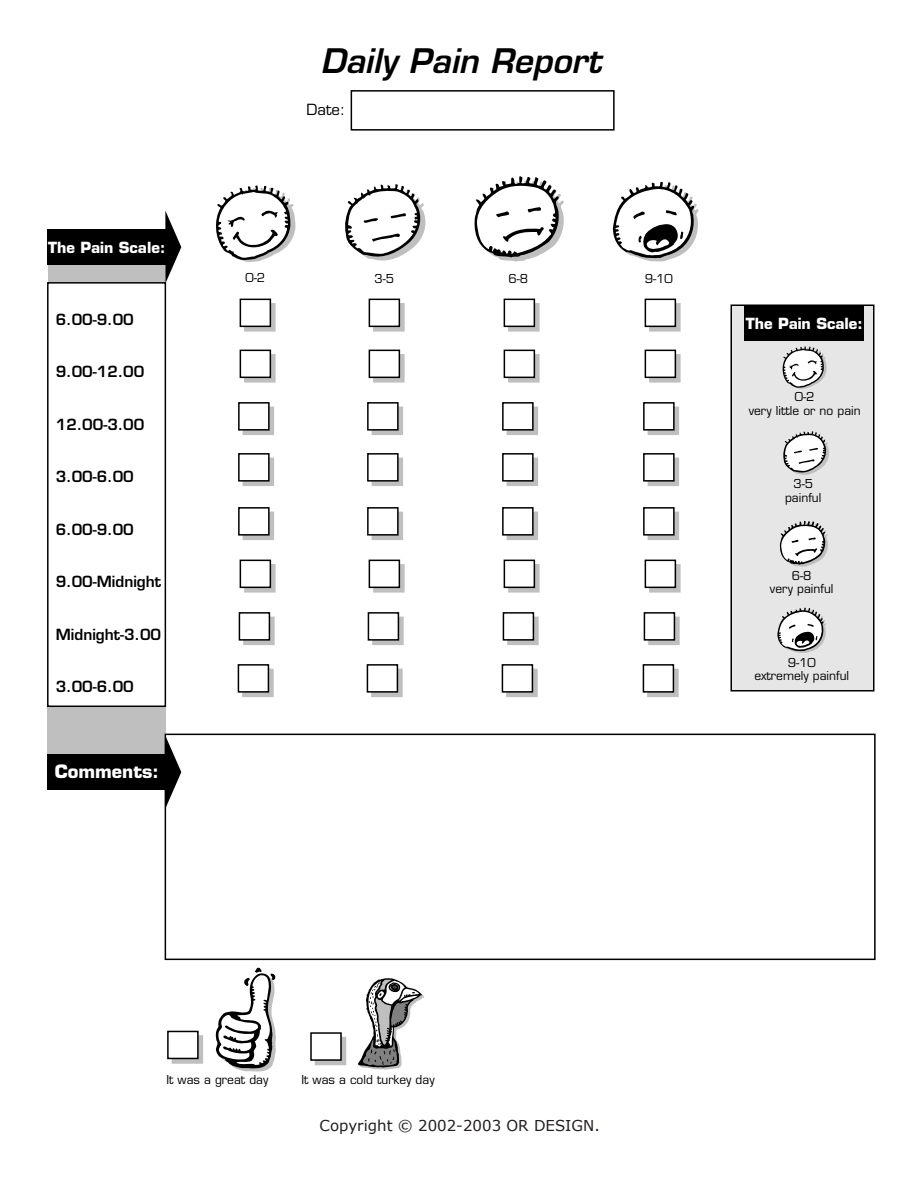
<style>
.page{position:relative;width:918px;height:1188px;background:#fff}
.page>*{position:absolute;margin:0;border:0;box-sizing:border-box;transform-origin:0 0}
.t1{font:italic 600 33px "Eurostile";color:#000}
.t2{font:700 18px "Eurostile";color:#fff}
.t3{font:600 15px "Eurostile";color:#000}
.t4{font:15px "Verdana";color:#231f20}
.t5{font:700 15px "Eurostile";color:#fff}
.t6{font:15px "Eurostile";color:#000}
.t7{font:12px/13.5px "Eurostile";color:#000;text-align:center}
</style>
<div class="page">
<div style="left:47px;top:698px;width:118px;height:68px;background:#bfbfbf"></div>
<div style="left:165px;top:734px;width:711px;height:226px;background:#fff;border:2px solid #000"></div>
<div style="left:48px;top:257px;width:117px;height:27px;background:#bfbfbf"></div>
<div style="left:351px;top:90px;width:264px;height:41px;border:2px solid #000"></div>
<div style="left:47px;top:229px;width:120px;height:36px;background:#000"></div>
<svg style="left:165px;top:211px;width:16px;height:73px"></svg>
<div style="left:47px;top:754px;width:120px;height:36px;background:#000"></div>
<svg style="left:165px;top:736px;width:16px;height:73px"></svg>
<svg style="left:244px;top:354px;width:32px;height:29px"></svg>
<div style="left:240px;top:350px;width:31px;height:28px;background:#fff;border:2px solid #000"></div>
<svg style="left:373px;top:354px;width:32px;height:29px"></svg>
<div style="left:369px;top:350px;width:31px;height:28px;background:#fff;border:2px solid #000"></div>
<svg style="left:508px;top:354px;width:32px;height:29px"></svg>
<div style="left:504px;top:350px;width:31px;height:28px;background:#fff;border:2px solid #000"></div>
<svg style="left:649px;top:354px;width:32px;height:29px"></svg>
<div style="left:645px;top:350px;width:31px;height:28px;background:#fff;border:2px solid #000"></div>
<div style="left:243px;top:407px;width:31px;height:28px;background:#bfbfbf"></div>
<div style="left:238px;top:402px;width:32px;height:29px;background:#fff;border:2px solid #000"></div>
<div style="left:372px;top:407px;width:31px;height:28px;background:#bfbfbf"></div>
<div style="left:367px;top:402px;width:32px;height:29px;background:#fff;border:2px solid #000"></div>
<div style="left:507px;top:407px;width:31px;height:28px;background:#bfbfbf"></div>
<div style="left:502px;top:402px;width:32px;height:29px;background:#fff;border:2px solid #000"></div>
<div style="left:648px;top:407px;width:31px;height:28px;background:#bfbfbf"></div>
<div style="left:643px;top:402px;width:32px;height:29px;background:#fff;border:2px solid #000"></div>
<div style="left:243px;top:458px;width:31px;height:28px;background:#bfbfbf"></div>
<div style="left:238px;top:453px;width:32px;height:29px;background:#fff;border:2px solid #000"></div>
<div style="left:372px;top:458px;width:31px;height:28px;background:#bfbfbf"></div>
<div style="left:367px;top:453px;width:32px;height:29px;background:#fff;border:2px solid #000"></div>
<div style="left:507px;top:458px;width:31px;height:28px;background:#bfbfbf"></div>
<div style="left:502px;top:453px;width:32px;height:29px;background:#fff;border:2px solid #000"></div>
<div style="left:648px;top:458px;width:31px;height:28px;background:#bfbfbf"></div>
<div style="left:643px;top:453px;width:32px;height:29px;background:#fff;border:2px solid #000"></div>
<div style="left:243px;top:512px;width:31px;height:28px;background:#bfbfbf"></div>
<div style="left:238px;top:507px;width:32px;height:29px;background:#fff;border:2px solid #000"></div>
<div style="left:372px;top:512px;width:31px;height:28px;background:#bfbfbf"></div>
<div style="left:367px;top:507px;width:32px;height:29px;background:#fff;border:2px solid #000"></div>
<div style="left:507px;top:512px;width:31px;height:28px;background:#bfbfbf"></div>
<div style="left:502px;top:507px;width:32px;height:29px;background:#fff;border:2px solid #000"></div>
<div style="left:648px;top:512px;width:31px;height:28px;background:#bfbfbf"></div>
<div style="left:643px;top:507px;width:32px;height:29px;background:#fff;border:2px solid #000"></div>
<svg style="left:244px;top:564px;width:32px;height:29px"></svg>
<div style="left:240px;top:560px;width:31px;height:28px;background:#fff;border:2px solid #000"></div>
<svg style="left:373px;top:564px;width:32px;height:29px"></svg>
<div style="left:369px;top:560px;width:31px;height:28px;background:#fff;border:2px solid #000"></div>
<svg style="left:508px;top:564px;width:32px;height:29px"></svg>
<div style="left:504px;top:560px;width:31px;height:28px;background:#fff;border:2px solid #000"></div>
<svg style="left:649px;top:564px;width:32px;height:29px"></svg>
<div style="left:645px;top:560px;width:31px;height:28px;background:#fff;border:2px solid #000"></div>
<svg style="left:243px;top:617px;width:32px;height:28px"></svg>
<div style="left:239px;top:612px;width:31px;height:29px;background:#fff;border:2px solid #000"></div>
<svg style="left:372px;top:617px;width:32px;height:28px"></svg>
<div style="left:368px;top:612px;width:31px;height:29px;background:#fff;border:2px solid #000"></div>
<svg style="left:507px;top:617px;width:32px;height:28px"></svg>
<div style="left:503px;top:612px;width:31px;height:29px;background:#fff;border:2px solid #000"></div>
<svg style="left:648px;top:617px;width:32px;height:28px"></svg>
<div style="left:644px;top:612px;width:31px;height:29px;background:#fff;border:2px solid #000"></div>
<svg style="left:242px;top:669px;width:32px;height:28px"></svg>
<div style="left:238px;top:664px;width:31px;height:29px;background:#fff;border:2px solid #000"></div>
<svg style="left:371px;top:669px;width:32px;height:28px"></svg>
<div style="left:367px;top:664px;width:31px;height:29px;background:#fff;border:2px solid #000"></div>
<svg style="left:506px;top:669px;width:32px;height:28px"></svg>
<div style="left:502px;top:664px;width:31px;height:29px;background:#fff;border:2px solid #000"></div>
<svg style="left:647px;top:669px;width:32px;height:28px"></svg>
<div style="left:643px;top:664px;width:31px;height:29px;background:#fff;border:2px solid #000"></div>
<div style="left:315px;top:1037px;width:31px;height:28px;background:#bfbfbf"></div>
<div style="left:310px;top:1032px;width:32px;height:29px;background:#fff;border:2px solid #000"></div>
<svg style="left:172px;top:1035px;width:31px;height:29px"></svg>
<div style="left:167px;top:1031px;width:32px;height:28px;background:#fff;border:2px solid #000"></div>
<svg style="left:244px;top:303px;width:32px;height:29px"></svg>
<div style="left:240px;top:299px;width:31px;height:28px;background:#fff;border:2px solid #000"></div>
<svg style="left:373px;top:303px;width:32px;height:29px"></svg>
<div style="left:369px;top:299px;width:31px;height:28px;background:#fff;border:2px solid #000"></div>
<svg style="left:508px;top:303px;width:32px;height:29px"></svg>
<div style="left:504px;top:299px;width:31px;height:28px;background:#fff;border:2px solid #000"></div>
<svg style="left:649px;top:303px;width:32px;height:29px"></svg>
<div style="left:645px;top:299px;width:31px;height:28px;background:#fff;border:2px solid #000"></div>
<div style="left:47px;top:282px;width:119px;height:425px;background:#fff;border:2px solid #000"></div>
<svg style="left:215px;top:968px;width:61px;height:104px"></svg>
<svg style="left:358px;top:978px;width:66px;height:92px"></svg>
<svg style="left:216px;top:185px;width:79px;height:77px"></svg>
<svg style="left:345px;top:184px;width:81px;height:77px"></svg>
<svg style="left:474px;top:176px;width:90px;height:86px"></svg>
<svg style="left:613px;top:181px;width:86px;height:81px"></svg>
<div style="left:730px;top:304px;width:144px;height:388px;background:#e6e6e6;border:2px solid #000"></div>
<div style="left:744px;top:305px;width:120px;height:36px;background:#000"></div>
<svg style="left:782px;top:346px;width:45px;height:43px"></svg>
<svg style="left:783px;top:431px;width:46px;height:44px"></svg>
<svg style="left:779px;top:521px;width:49px;height:46px"></svg>
<svg style="left:777px;top:607px;width:49px;height:46px"></svg>
<p class="t5" style="left:48px;top:238px;width:119px">The Pain Scale:</p>
<p class="t3" style="left:56px;top:310px;width:79px">6.00-9.00</p>
<p class="t3" style="left:56px;top:362px;width:90px">9.00-12.00</p>
<p class="t3" style="left:56px;top:415px;width:90px">12.00-3.00</p>
<p class="t3" style="left:56px;top:467px;width:79px">3.00-6.00</p>
<p class="t3" style="left:56px;top:520px;width:79px">6.00-9.00</p>
<p class="t3" style="left:56px;top:572px;width:107px">9.00-Midnight</p>
<p class="t3" style="left:56px;top:625px;width:107px">Midnight-3.00</p>
<p class="t3" style="left:56px;top:677px;width:79px">3.00-6.00</p>
<h2 class="t2" style="left:55px;top:760px;width:106px">Comments:</h2>
<h1 class="t1" style="left:321px;top:40px;width:282px">Daily Pain Report</h1>
<p class="t6" style="left:307px;top:100px;width:40px">Date:</p>
<p class="t7" style="left:246px;top:271px;width:21px">0-2</p>
<p class="t7" style="left:509px;top:272px;width:21px">6-8</p>
<p class="t7" style="left:645px;top:272px;width:29px">9-10</p>
<p class="t7" style="left:375px;top:272px;width:21px">3-5</p>
<p class="t5" style="left:746px;top:315px;width:119px">The Pain Scale:</p>
<p class="t7" style="left:749px;top:390px;width:114px">0-2<br>very little or no pain</p>
<p class="t7" style="left:785px;top:477px;width:38px">3-5 painful</p>
<p class="t7" style="left:770px;top:569px;width:65px">6-8<br>very painful</p>
<p class="t7" style="left:754px;top:656px;width:96px">9-10<br>extremely painful</p>
<p class="t7" style="left:166px;top:1073px;width:104px">It was a great day</p>
<p class="t7" style="left:301px;top:1073px;width:135px">It was a cold turkey day</p>
<p class="t4" style="left:320px;top:1116px;width:282px">Copyright © 2002-2003 OR DESIGN.</p>
</div>
